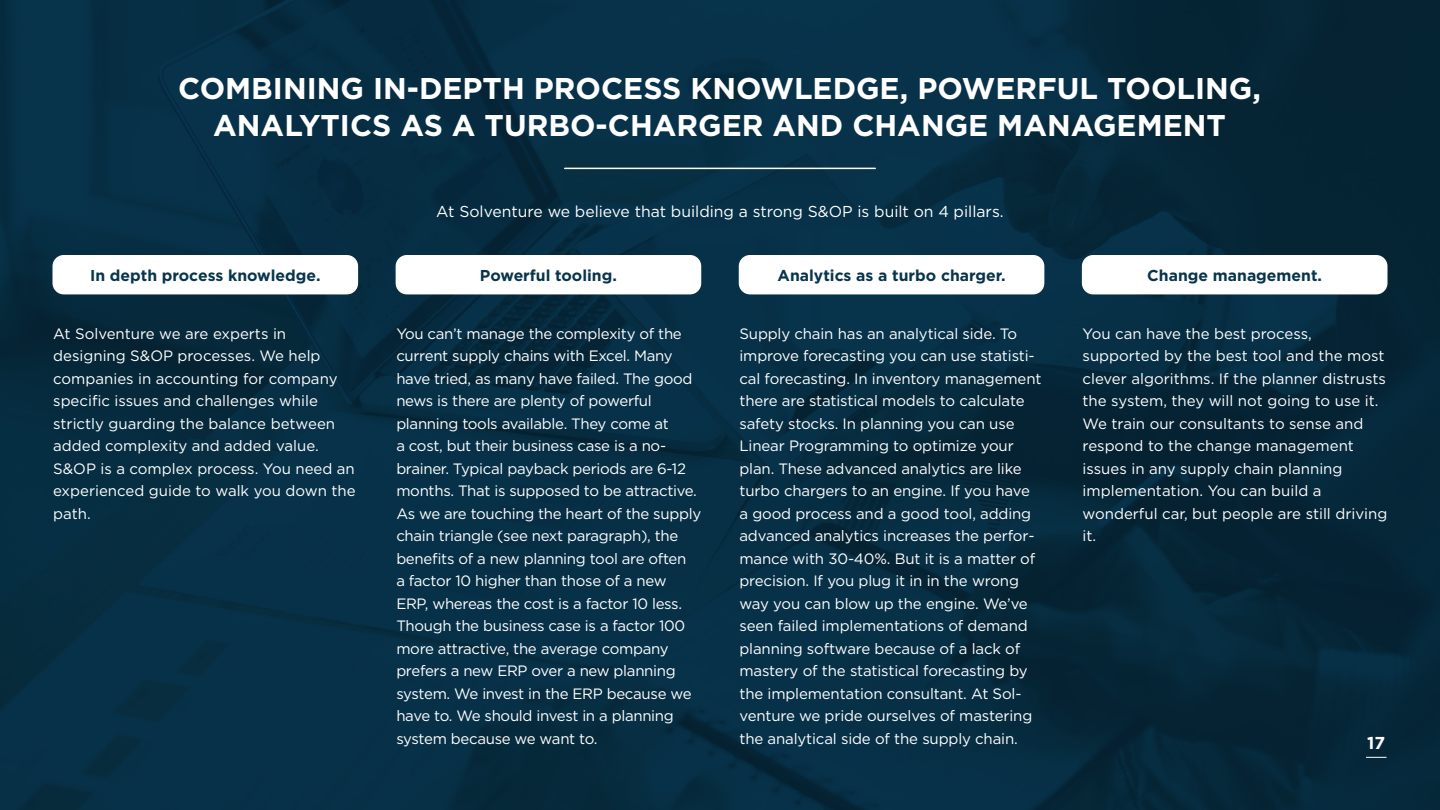
<style>
.page{position:relative;width:1440px;height:810px;background:#fff}
.page>*{position:absolute;margin:0;border:0;box-sizing:border-box;transform-origin:0 0}
.t1{font:700 30px/37.5px "Gotham";color:#fff;text-align:center}
.t2{font:700 17.25px "Gotham";color:#fff}
.t3{font:700 15.75px "Gotham";color:#08344c}
.t4{font:15.75px "Gotham";color:#fff}
.t5{font:15px/22.5px "Gotham";letter-spacing:-.01em;color:#fff}
</style>
<div class="page">
<div style="left:0;top:0;width:1440px;height:810px;background:linear-gradient(to right,#073148,#06283a)"></div>
<div style="left:52px;top:255px;width:306px;height:39px;background:#fff;border-radius:11px"></div>
<div style="left:396px;top:255px;width:305px;height:39px;background:#fff;border-radius:11px"></div>
<div style="left:739px;top:255px;width:305px;height:39px;background:#fff;border-radius:11px"></div>
<div style="left:1082px;top:255px;width:306px;height:39px;background:#fff;border-radius:11px"></div>
<svg style="left:1366px;top:757px;width:21px;height:1px"></svg>
<hr style="left:565px;top:168px;width:310px;height:1px;background:#fff">
<h1 class="t1" style="left:178px;top:69px;width:1084px">COMBINING IN-DEPTH PROCESS KNOWLEDGE, POWERFUL TOOLING,<br>ANALYTICS AS A TURBO-CHARGER AND CHANGE MANAGEMENT</h1>
<p class="t4" style="left:436px;top:202px;width:569px">At Solventure we believe that building a strong S&amp;OP is built on 4 pillars.</p>
<p class="t3" style="left:90px;top:265px;width:232px">In depth process knowledge.</p>
<p class="t3" style="left:480px;top:265px;width:138px">Powerful tooling.</p>
<p class="t3" style="left:778px;top:265px;width:229px">Analytics as a turbo charger.</p>
<p class="t3" style="left:1147px;top:265px;width:176px">Change management.</p>
<p class="t5" style="left:53px;top:322px;width:304px">At Solventure we are experts in designing S&amp;OP processes. We help companies in accounting for company specific issues and challenges while strictly guarding the balance between added complexity and added value.<br>S&amp;OP is a complex process. You need an experienced guide to walk you down the path.</p>
<p class="t5" style="left:396px;top:322px;width:306px">You can’t manage the complexity of the current supply chains with Excel. Many have tried, as many have failed. The good news is there are plenty of powerful planning tools available. They come at<br>a cost, but their business case is a no&shy;brainer. Typical payback periods are 6-12 months. That is supposed to be attractive.<br>As we are touching the heart of the supply chain triangle (see next paragraph), the benefits of a new planning tool are often<br>a factor 10 higher than those of a new ERP, whereas the cost is a factor 10 less.<br>Though the business case is a factor 100 more attractive, the average company prefers a new ERP over a new planning system. We invest in the ERP because we have to. We should invest in a planning system because we want to.</p>
<p class="t5" style="left:739px;top:322px;width:304px">Supply chain has an analytical side. To improve forecasting you can use statisti&shy;cal forecasting. In inventory management there are statistical models to calculate safety stocks. In planning you can use Linear Programming to optimize your plan. These advanced analytics are like turbo chargers to an engine. If you have a good process and a good tool, adding advanced analytics increases the perfor&shy;mance with 30-40%. But it is a matter of precision. If you plug it in in the wrong way you can blow up the engine. We’ve seen failed implementations of demand planning software because of a lack of mastery of the statistical forecasting by the implementation consultant. At Sol&shy;venture we pride ourselves of mastering the analytical side of the supply chain.</p>
<p class="t5" style="left:1083px;top:322px;width:306px">You can have the best process, supported by the best tool and the most clever algorithms. If the planner distrusts the system, they will not going to use it.<br>We train our consultants to sense and respond to the change management issues in any supply chain planning implementation. You can build a wonderful car, but people are still driving it.</p>
<p class="t2" style="left:1367px;top:731px;width:19px">17</p>
</div>
